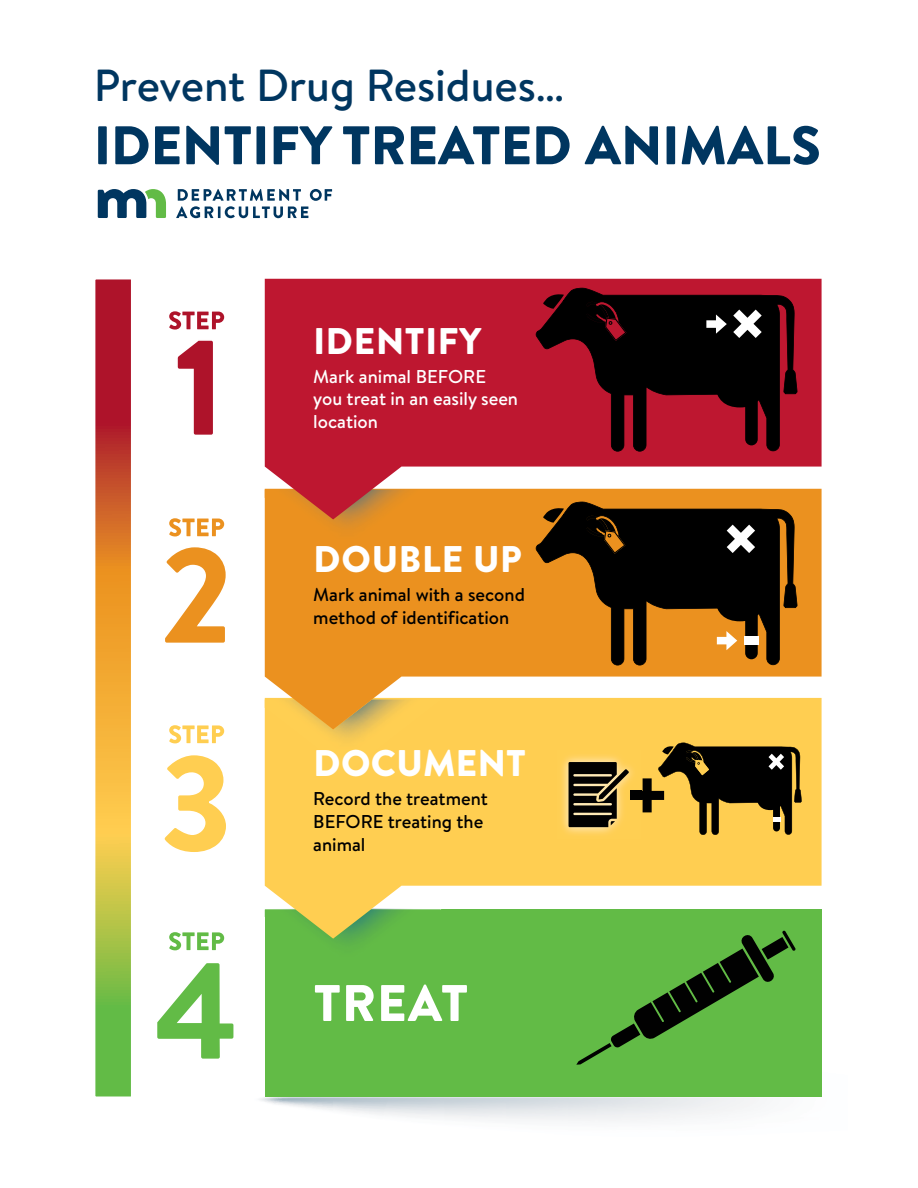
<style>
.page{position:relative;width:918px;height:1188px;background:#fff}
.page>*{position:absolute;margin:0;border:0;box-sizing:border-box;transform-origin:0 0}
.t1{font:900 54.3px "Brandon Text";color:#003660}
.t2{font:900 51.3px "Brandon Text";letter-spacing:.02em;color:#fff}
.t3{font:500 44.85px "Brandon Text";color:#003660}
.t4{font:900 37.05px "Brandon Text";letter-spacing:.02em;color:#fff}
.t5{font:500 18.6px/22.8px "Brandon Text";color:#000}
.t6{font:500 18.6px/22.8px "Brandon Text";color:#fff}
</style>
<div class="page">
<div style="left:265px;top:910px;width:557px;height:187px;background:#62bb46"></div>
<img style="left:337px;top:939px;width:21px;height:4px">
<svg style="left:265px;top:729px;width:557px;height:210px;fill:#ffce51"></svg>
<div style="left:265px;top:729px;width:177px;height:43px;background:#ffce51"></div>
<svg style="left:265px;top:519px;width:557px;height:210px;fill:#eb911f"></svg>
<div style="left:265px;top:519px;width:177px;height:43px;background:#eb911f"></div>
<svg style="left:265px;top:279px;width:557px;height:240px;fill:#be1730"></svg>
<svg style="left:177px;top:340px;width:36px;height:95px"></svg>
<svg style="left:169px;top:311px;width:55px;height:19px"></svg>
<svg style="left:169px;top:518px;width:55px;height:18px"></svg>
<svg style="left:169px;top:725px;width:55px;height:18px"></svg>
<svg style="left:169px;top:932px;width:55px;height:18px"></svg>
<svg style="left:165px;top:547px;width:61px;height:96px"></svg>
<svg style="left:164px;top:755px;width:62px;height:97px"></svg>
<svg style="left:157px;top:963px;width:77px;height:96px"></svg>
<img style="left:556px;top:750px;width:85px;height:90px">
<svg style="left:569px;top:743px;width:233px;height:92px"></svg>
<svg style="left:576px;top:930px;width:220px;height:135px"></svg>
<svg style="left:536px;top:288px;width:261px;height:164px"></svg>
<svg style="left:536px;top:502px;width:261px;height:163px"></svg>
<svg style="left:98px;top:189px;width:68px;height:29px"></svg>
<svg style="left:176px;top:189px;width:156px;height:29px"></svg>
<svg style="left:97px;top:281px;width:32px;height:814px"></svg>
<div style="left:94px;top:278px;width:38px;height:820px;border:2px solid #fff"></div>
<h3 class="t3" style="left:94px;top:54px;width:472px">Prevent Drug Residues…</h3>
<h1 class="t1" style="left:94px;top:107px;width:729px">IDENTIFY TREATED ANIMALS</h1>
<h3 class="t4" style="left:313px;top:315px;width:170px">IDENTIFY</h3>
<p class="t6" style="left:313px;top:364px;width:206px">Mark animal BEFORE you treat in an easily seen location</p>
<h3 class="t4" style="left:313px;top:533px;width:210px">DOUBLE UP</h3>
<p class="t5" style="left:313px;top:583px;width:213px">Mark animal with a second method of identification</p>
<h3 class="t4" style="left:313px;top:737px;width:214px">DOCUMENT</h3>
<p class="t5" style="left:313px;top:787px;width:176px">Record the treatment<br>BEFORE treating the animal</p>
<h2 class="t2" style="left:314px;top:967px;width:156px">TREAT</h2>
</div>
